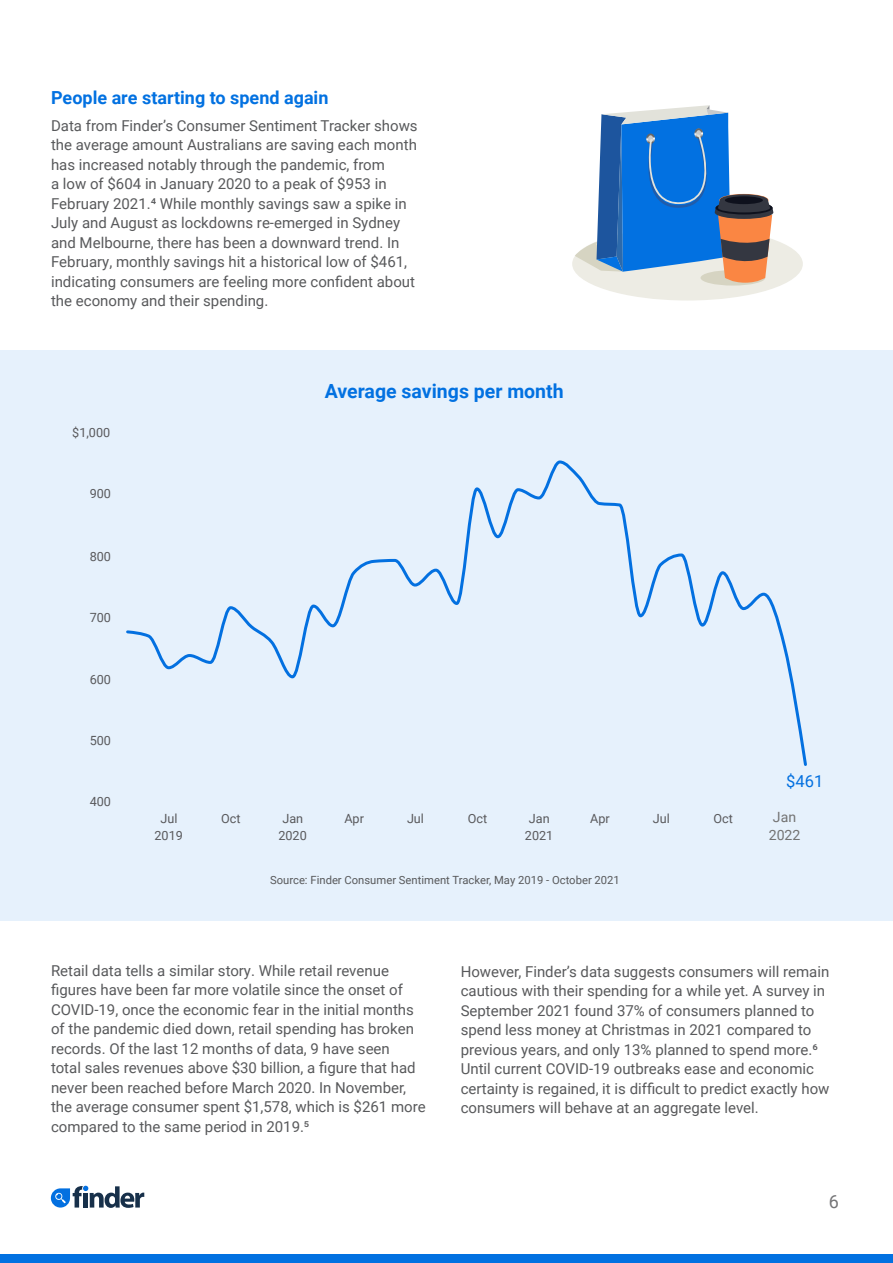
<style>
.page{position:relative;width:893px;height:1263px;background:#fff}
.page>*{position:absolute;margin:0;border:0;box-sizing:border-box;transform-origin:0 0}
.Heading_1{font:700 19.5px "Roboto";color:#0271e1}
.Header_2{font:700 18px "Roboto";color:#0271e1}
.t1{font:18px "Roboto";color:#757577}
.t2{font:16.5px "Roboto";color:#0370e0}
.body_copy{font:15px/19.5px "Roboto";color:#58595b}
.t3{font:14.1px/17.7px "Roboto";color:#737373}
.t4{font:12.6px/16.5px "Roboto";color:#59595c;text-align:center}
.body_copy-2{font:11.25px "Roboto";color:#58595b}
</style>
<div class="page">
<div style="left:0;top:1254px;width:893px;height:9px;background:#0271e1"></div>
<svg style="left:51px;top:1186px;width:93px;height:21px"></svg>
<div style="left:0;top:350px;width:893px;height:570px;background:#e6f1fc"></div>
<div style="left:572px;top:227px;width:231px;height:73px;background:#edece4;border-radius:50%"></div>
<div style="left:700px;top:270px;width:65px;height:16px;background:#d6d4c2;border-radius:50%"></div>
<svg style="left:575px;top:105px;width:198px;height:178px"></svg>
<svg style="left:126px;top:460px;width:681px;height:306px"></svg>
<p class="Header_2" style="left:51px;top:85px;width:279px">People are starting to spend again</p>
<p class="body_copy" style="left:51px;top:115px;width:368px">Data from Finder’s Consumer Sentiment Tracker shows the average amount Australians are saving each month has increased notably through the pandemic, from<br>a low of $604 in January 2020 to a peak of $953 in February 2021.4 While monthly savings saw a spike in July and August as lockdowns re-emerged in Sydney and Melbourne, there has been a downward trend. In February, monthly savings hit a historical low of $461, indicating consumers are feeling more confident about the economy and their spending.</p>
<p class="t4" style="left:72px;top:424px;width:40px">$1,000</p>
<p class="t4" style="left:90px;top:485px;width:23px">900</p>
<p class="t4" style="left:90px;top:547px;width:23px">800</p>
<p class="t4" style="left:90px;top:609px;width:23px">700</p>
<p class="t4" style="left:90px;top:671px;width:23px">600</p>
<p class="t4" style="left:90px;top:732px;width:23px">500</p>
<p class="t4" style="left:90px;top:792px;width:23px">400</p>
<p class="Heading_1" style="left:325px;top:377px;width:240px">Average savings per month</p>
<p class="t4" style="left:154px;top:810px;width:30px">Jul<br>2019</p>
<p class="t4" style="left:221px;top:810px;width:21px">Oct</p>
<p class="t4" style="left:278px;top:810px;width:30px">Jan<br>2020</p>
<p class="t4" style="left:344px;top:810px;width:21px">Apr</p>
<p class="t4" style="left:407px;top:810px;width:19px">Jul</p>
<p class="t4" style="left:468px;top:810px;width:21px">Oct</p>
<p class="t4" style="left:525px;top:810px;width:30px">Jan<br>2021</p>
<p class="t4" style="left:590px;top:810px;width:21px">Apr</p>
<p class="t4" style="left:653px;top:810px;width:19px">Jul</p>
<p class="t4" style="left:714px;top:810px;width:21px">Oct</p>
<p class="body_copy-2" style="left:270px;top:872px;width:351px">Source: Finder Consumer Sentiment Tracker, May 2019 - October 2021</p>
<p class="t2" style="left:786px;top:769px;width:39px">$461</p>
<p class="t3" style="left:769px;top:808px;width:33px">Jan<br>2022</p>
<p class="body_copy" style="left:51px;top:960px;width:376px">Retail data tells a similar story. While retail revenue figures have been far more volatile since the onset of COVID-19, once the economic fear in the initial months of the pandemic died down, retail spending has broken records. Of the last 12 months of data, 9 have seen<br>total sales revenues above $30 billion, a figure that had never been reached before March 2020. In November, the average consumer spent $1,578, which is $261 more compared to the same period in 2019.5</p>
<p class="body_copy" style="left:461px;top:961px;width:370px">However, Finder’s data suggests consumers will remain cautious with their spending for a while yet. A survey in September 2021 found 37% of consumers planned to spend less money at Christmas in 2021 compared to previous years, and only 13% planned to spend more.6<br>Until current COVID-19 outbreaks ease and economic certainty is regained, it is difficult to predict exactly how consumers will behave at an aggregate level.</p>
<p class="t1" style="left:829px;top:1189px;width:12px">6</p>
</div>
